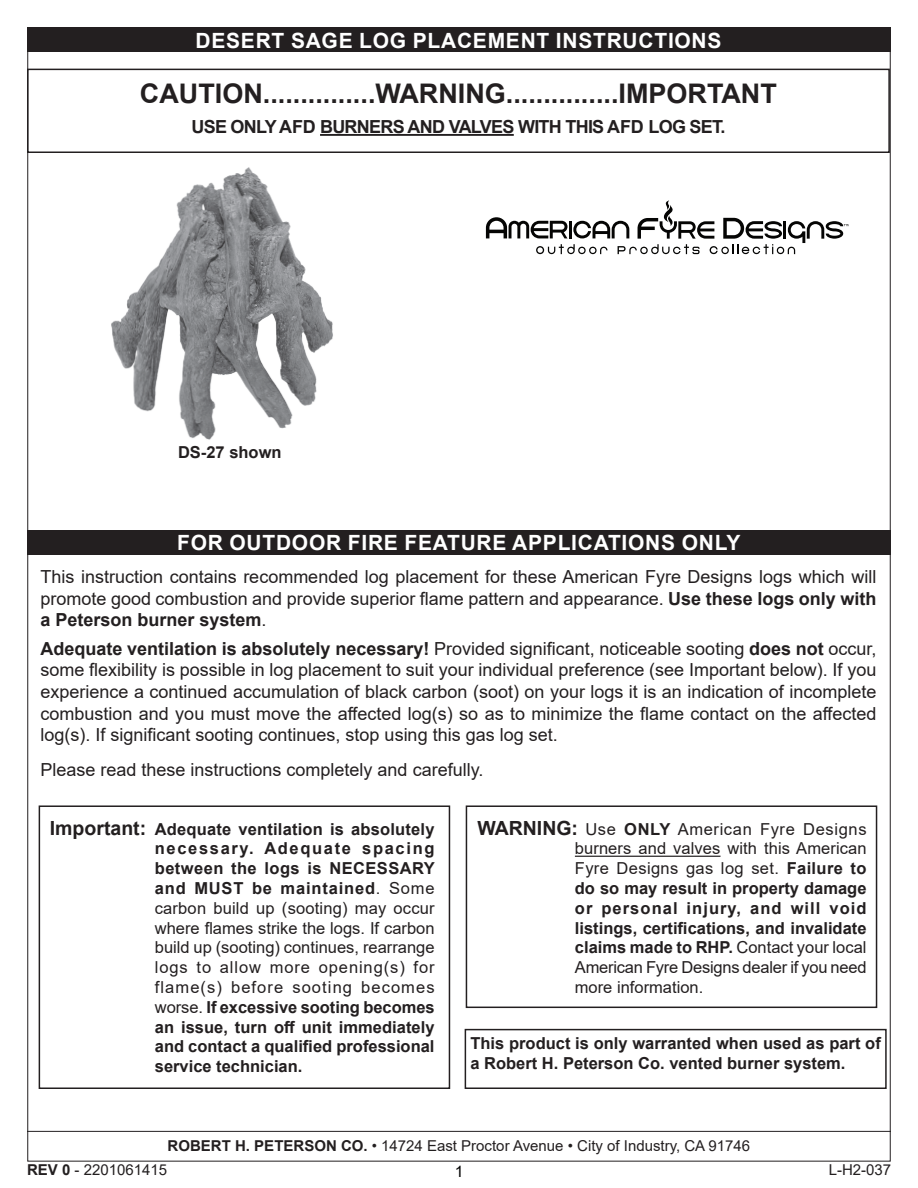
<style>
.page{position:relative;width:918px;height:1188px;background:#fff}
.page>*{position:absolute;margin:0;border:0;box-sizing:border-box;transform-origin:0 0}
.t1{font:700 27px "Arial";color:#231f20}
.t2{font:700 21px "Arial";letter-spacing:.035em;color:#fff}
.t3{font:18px/21.6px "Arial";color:#231f20;text-align:justify}
.t4{font:700 18px "Arial";letter-spacing:-.04em;color:#231f20}
.t5{font:700 16.5px/19.8px "Arial";color:#231f20;text-align:justify}
.t6{font:16.5px/19.8px "Arial";letter-spacing:-.015em;color:#231f20;text-align:justify}
.t7{font:15.75px "Arial";color:#000}
.t8{font:15px "Arial";color:#231f20}
.s1{font-weight:700}
.s2{font-size:19.5px}
.s3{font-weight:400}
.s4{font-weight:700;font-size:19.5px}
</style>
<div class="page">
<div style="left:39px;top:805px;width:411px;height:284px;border:2px solid #231f20"></div>
<div style="left:466px;top:805px;width:411px;height:203px;border:2px solid #231f20"></div>
<div style="left:465px;top:1029px;width:422px;height:60px;border:2px solid #231f20"></div>
<hr style="left:575px;top:856px;width:146px;height:1px;background:#231f20">
<div style="left:27px;top:69px;width:863px;height:84px;border:2px solid #231f20"></div>
<hr style="left:320px;top:134px;width:194px;height:2px;background:#231f20">
<svg style="left:486px;top:200px;width:362px;height:54px"></svg>
<div style="left:27px;top:530px;width:863px;height:25px;background:#231f20"></div>
<hr style="left:27px;top:1131px;width:864px;height:1px;background:#231f20">
<img style="left:111px;top:167px;width:222px;height:273px">
<div style="left:27px;top:27px;width:863px;height:25px;background:#231f20"></div>
<p class="t2" style="left:196px;top:26px;width:527px">DESERT SAGE LOG PLACEMENT INSTRUCTIONS</p>
<h1 class="t1" style="left:140px;top:75px;width:639px">CAUTION...............WARNING...............IMPORTANT</h1>
<p class="t4" style="left:191px;top:114px;width:536px">USE ONLY AFD BURNERS AND VALVES WITH THIS AFD LOG SET.</p>
<p class="t5" style="left:178px;top:443px;width:105px">DS-27 shown</p>
<p class="t2" style="left:177px;top:527px;width:565px">FOR OUTDOOR FIRE FEATURE APPLICATIONS ONLY</p>
<p class="t3" style="left:40px;top:566px;width:837px">This instruction contains recommended log placement for these American Fyre Designs logs which will promote good combustion and provide superior flame pattern and appearance. <span class="s1">Use these logs only with a Peterson burner system</span>.</p>
<p class="t3" style="left:40px;top:638px;width:837px"><span class="s1">Adequate ventilation is absolutely necessary!</span> Provided significant, noticeable sooting <span class="s1">does not</span> occur, some flexibility is possible in log placement to suit your individual preference (see Important below). If you experience a continued accumulation of black carbon (soot) on your logs it is an indication of incomplete combustion and you must move the affected log(s) so as to minimize the flame contact on the affected log(s). If significant sooting continues, stop using this gas log set.</p>
<p class="t3" style="left:40px;top:759px;width:444px">Please read these instructions completely and carefully.</p>
<p class="t5" style="left:155px;top:819px;width:282px;text-indent:-105px"><span class="s2">Important:</span> Adequate ventilation is absolutely necessary. Adequate spacing between the logs is NECESSARY and MUST be maintained<span class="s3">. Some carbon build up (sooting) may occur where flames strike the logs. If carbon build up (sooting) continues, rearrange logs to allow more opening(s) for flame(s) before sooting becomes worse.</span> If excessive sooting becomes an issue, turn off unit immediately and contact a qualified professional service technician.</p>
<p class="t6" style="left:575px;top:819px;width:293px;text-indent:-98px"><span class="s4">WARNING:</span> Use <span class="s1">ONLY</span> American Fyre Designs burners and valves with this American Fyre Designs gas log set. <span class="s1">Failure to do so may result in property damage or personal injury, and will void listings, certifications, and invalidate claims made to RHP.</span> Contact your local American Fyre Designs dealer if you need more information.</p>
<p class="t5" style="left:470px;top:1034px;width:412px">This product is only warranted when used as part of a Robert H. Peterson Co. vented burner system.</p>
<p class="t8" style="left:168px;top:1136px;width:584px"><span class="s1">ROBERT H. PETERSON CO.</span> • 14724 East Proctor Avenue • City of Industry, CA 91746</p>
<p class="t8" style="left:27px;top:1159px;width:142px"><span class="s1">REV 0</span> - 2201061415</p>
<p class="t8" style="left:829px;top:1159px;width:64px">L-H2-037</p>
<p class="t7" style="left:455px;top:1160px;width:10px">1</p>
</div>
